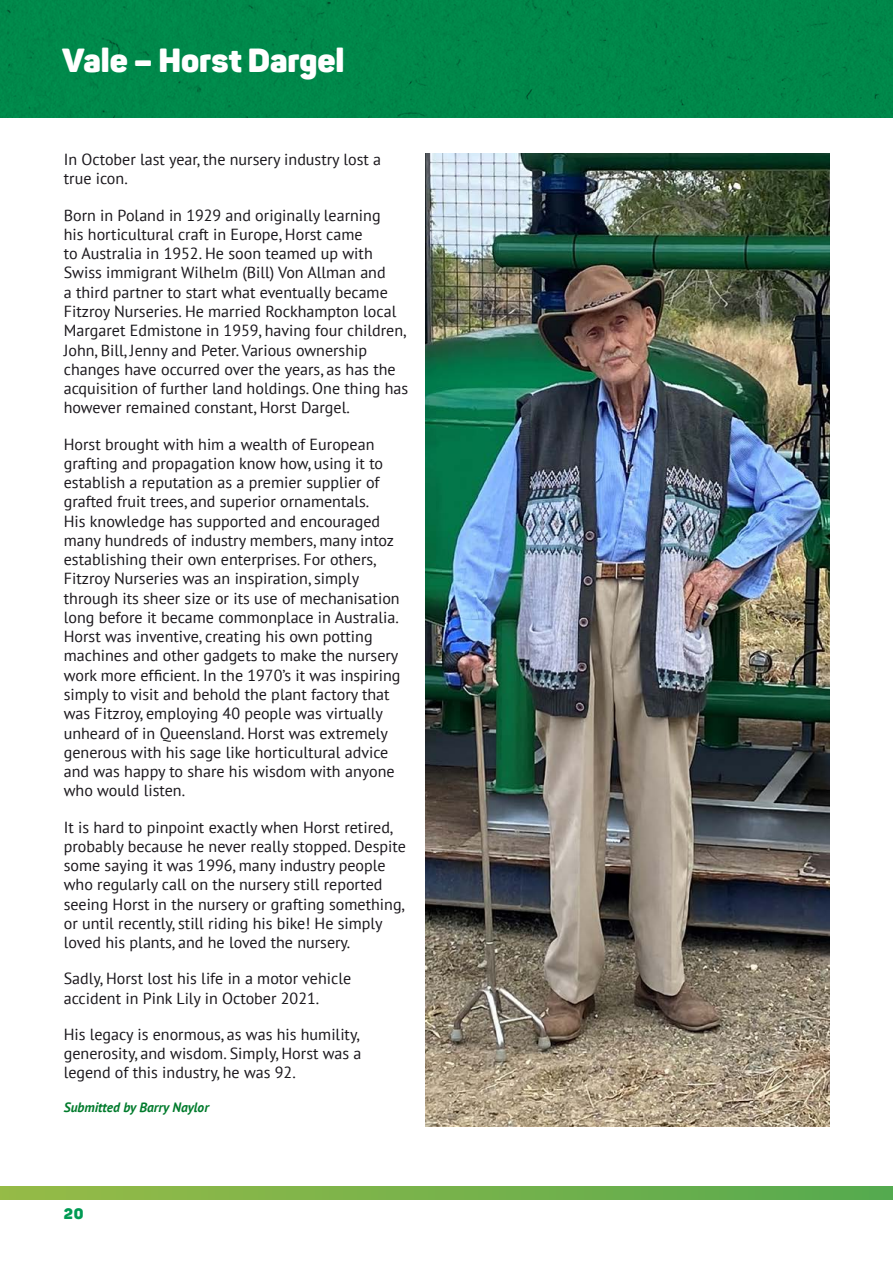
<style>
.page{position:relative;width:893px;height:1263px;background:#fff}
.page>*{position:absolute;margin:0;border:0;box-sizing:border-box;transform-origin:0 0}
.t1{font:900 33px "Panton";letter-spacing:-.005em;color:#fff}
.t2{font:16.05px/19.2px "PT Sans";color:#1a171c}
.t3{font:900 15px "Panton";color:#009a54}
.t4{font:italic 700 13.5px "PT Sans";color:#007b2c}
</style>
<div class="page">
<svg style="left:0;top:1186px;width:893px;height:13px;background:#76b24b"></svg>
<div style="left:0;top:0;width:893px;height:118px;background:#00884a"></div>
<img style="left:426px;top:153px;width:403px;height:974px">
<h1 class="t1" style="left:62px;top:39px;width:284px">Vale – Horst Dargel</h1>
<p class="t2" style="left:64px;top:149px;width:319px">In October last year, the nursery industry lost a true icon.</p>
<p class="t2" style="left:64px;top:205px;width:346px">Born in Poland in 1929 and originally learning<br>his horticultural craft in Europe, Horst came<br>to Australia in 1952. He soon teamed up with Swiss immigrant Wilhelm (Bill) Von Allman and<br>a third partner to start what eventually became Fitzroy Nurseries. He married Rockhampton local Margaret Edmistone in 1959, having four children, John, Bill, Jenny and Peter. Various ownership changes have occurred over the years, as has the acquisition of further land holdings. One thing has however remained constant, Horst Dargel.</p>
<p class="t2" style="left:64px;top:434px;width:338px">Horst brought with him a wealth of European grafting and propagation know how, using it to establish a reputation as a premier supplier of grafted fruit trees, and superior ornamentals.<br>His knowledge has supported and encouraged many hundreds of industry members, many intoz establishing their own enterprises. For others, Fitzroy Nurseries was an inspiration, simply through its sheer size or its use of mechanisation long before it became commonplace in Australia.<br>Horst was inventive, creating his own potting machines and other gadgets to make the nursery work more efficient. In the 1970’s it was inspiring simply to visit and behold the plant factory that was Fitzroy, employing 40 people was virtually unheard of in Queensland. Horst was extremely generous with his sage like horticultural advice and was happy to share his wisdom with anyone who would listen.</p>
<p class="t2" style="left:64px;top:817px;width:344px">It is hard to pinpoint exactly when Horst retired, probably because he never really stopped. Despite some saying it was 1996, many industry people who regularly call on the nursery still reported seeing Horst in the nursery or grafting something, or until recently, still riding his bike! He simply loved his plants, and he loved the nursery.</p>
<p class="t2" style="left:64px;top:969px;width:289px">Sadly, Horst lost his life in a motor vehicle accident in Pink Lily in October 2021.</p>
<p class="t2" style="left:64px;top:1024px;width:299px">His legacy is enormous, as was his humility, generosity, and wisdom. Simply, Horst was a legend of this industry, he was 92.</p>
<p class="t4" style="left:64px;top:1098px;width:147px">Submitted by Barry Naylor</p>
<p class="t3" style="left:64px;top:1204px;width:21px">20</p>
</div>
